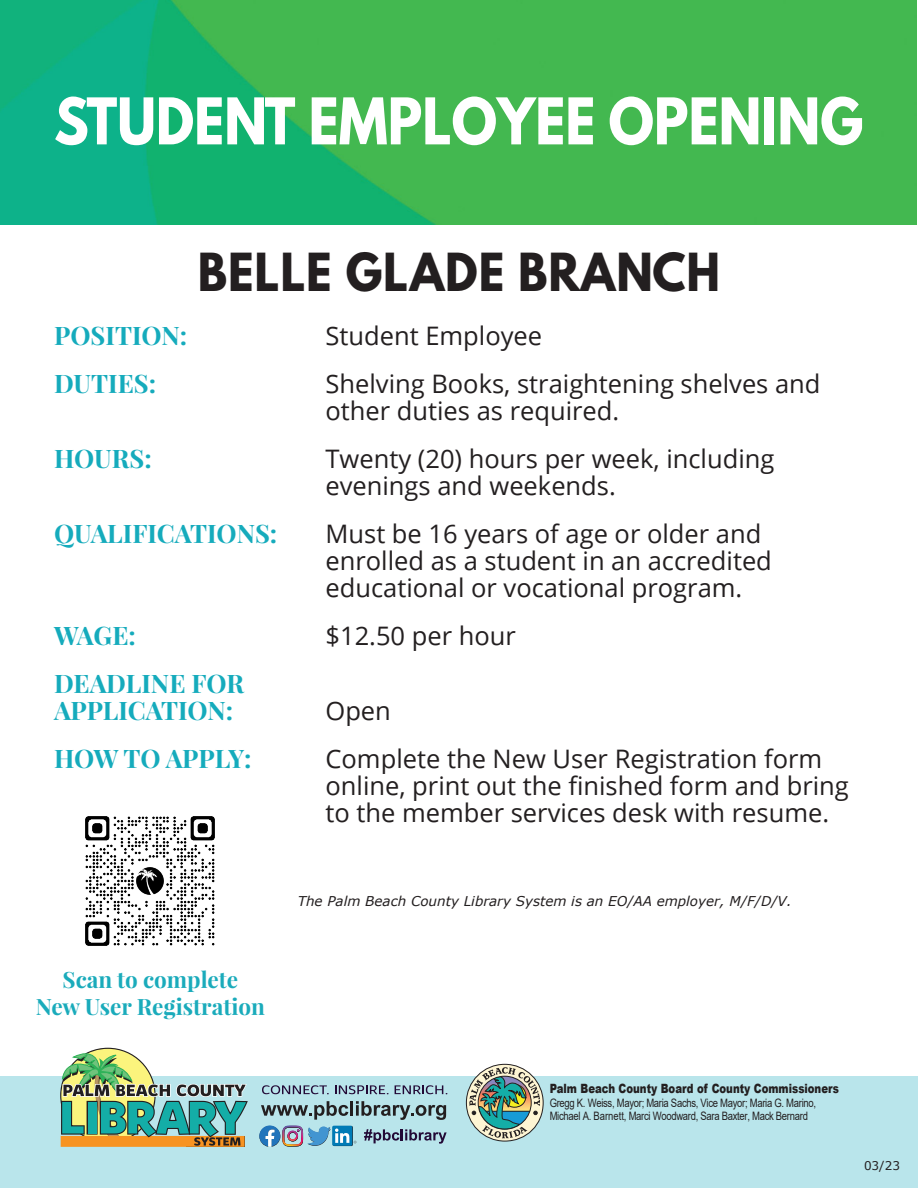
<style>
.page{position:relative;width:918px;height:1188px;background:#fff}
.page>*{position:absolute;margin:0;border:0;box-sizing:border-box;transform-origin:0 0}
.Document{font:700 57px "League Spartan";color:#fff;scale:.91 1}
.Document-2{font:700 46.5px "League Spartan";letter-spacing:.02em;color:#231f20;scale:.95 1}
.Document-3{font:25.5px/27px "Open Sans";color:#231f20}
.Document-4{font:700 25.5px "Playfair Display";letter-spacing:-.005em;color:#15abbc}
.t1{font:700 22.5px "Playfair Display";color:#1aabbb}
.Document-5{font:italic 13.5px "Verdana";color:#231f20}
.t2{font:900 12.75px "Arial";color:#231f20;scale:.79 1}
.Document-6{font:12px "Verdana";color:#231f20}
.t3{font:11.55px/13px "Arial";letter-spacing:-.03em;color:#231f20;scale:.82 1}
</style>
<div class="page">
<img style="left:0;top:0;width:917px;height:225px">
<div style="left:0;top:1076px;width:918px;height:112px;background:#b9e5eb"></div>
<svg style="left:466px;top:1064px;width:77px;height:77px"></svg>
<div style="left:466px;top:1064px;width:78px;height:78px;border:1px solid #231f20;border-radius:50%"></div>
<svg style="left:469px;top:1067px;width:71px;height:71px;background:#91aa9a"></svg>
<div style="left:478px;top:1076px;width:54px;height:54px;border:1px solid #231f20;border-radius:50%"></div>
<svg style="left:262px;top:1085px;width:67px;height:9px"></svg>
<svg style="left:335px;top:1085px;width:54px;height:9px"></svg>
<svg style="left:395px;top:1085px;width:52px;height:9px"></svg>
<svg style="left:60px;top:1048px;width:188px;height:99px"></svg>
<svg style="left:259px;top:1101px;width:188px;height:46px"></svg>
<img style="left:85px;top:816px;width:130px;height:130px">
<p class="Document" style="left:54px;top:77px;width:891px">STUDENT EMPLOYEE OPENING</p>
<p class="Document-2" style="left:198px;top:236px;width:552px">BELLE GLADE BRANCH</p>
<p class="Document-4" style="left:54px;top:320px;width:135px">POSITION:</p>
<p class="Document-3" style="left:326px;top:322px;width:218px">Student Employee</p>
<p class="Document-4" style="left:54px;top:368px;width:104px">DUTIES:</p>
<p class="Document-3" style="left:325px;top:370px;width:497px">Shelving Books, straightening shelves and other duties as required.</p>
<p class="Document-4" style="left:54px;top:443px;width:99px">HOURS:</p>
<p class="Document-3" style="left:326px;top:445px;width:450px">Twenty (20) hours per week, including</p>
<p class="Document-3" style="left:325px;top:472px;width:292px">evenings and weekends.</p>
<p class="Document-4" style="left:54px;top:518px;width:225px">QUALIFICATIONS:</p>
<p class="Document-3" style="left:325px;top:520px;width:448px">Must be 16 years of age or older and enrolled as a student in an accredited</p>
<p class="Document-3" style="left:325px;top:574px;width:418px">educational or vocational program.</p>
<p class="Document-4" style="left:54px;top:620px;width:83px">WAGE:</p>
<p class="Document-3" style="left:326px;top:622px;width:192px">$12.50 per hour</p>
<p class="Document-4" style="left:54px;top:668px;width:192px">DEADLINE FOR</p>
<p class="Document-4" style="left:54px;top:695px;width:181px">APPLICATION:</p>
<p class="Document-3" style="left:326px;top:697px;width:67px">Open</p>
<p class="Document-4" style="left:54px;top:743px;width:199px">HOW TO APPLY:</p>
<p class="Document-3" style="left:325px;top:745px;width:525px">Complete the New User Registration form online, print out the finished form and bring to the member services desk with resume.</p>
<p class="t1" style="left:63px;top:965px;width:177px">Scan to complete</p>
<p class="t1" style="left:36px;top:992px;width:231px">New User Registration</p>
<p class="Document-5" style="left:298px;top:892px;width:495px">The Palm Beach County Library System is an EO/AA employer, M/F/D/V.</p>
<p class="t2" style="left:550px;top:1079px;width:368px">Palm Beach County Board of County Commissioners</p>
<p class="t3" style="left:550px;top:1097px;width:326px">Gregg K. Weiss, Mayor; Maria Sachs, Vice Mayor; Maria G. Marino,<br>Michael A. Barnett, Marci Woodward, Sara Baxter, Mack Bernard</p>
<p class="Document-6" style="left:864px;top:1158px;width:37px">03/23</p>
</div>
